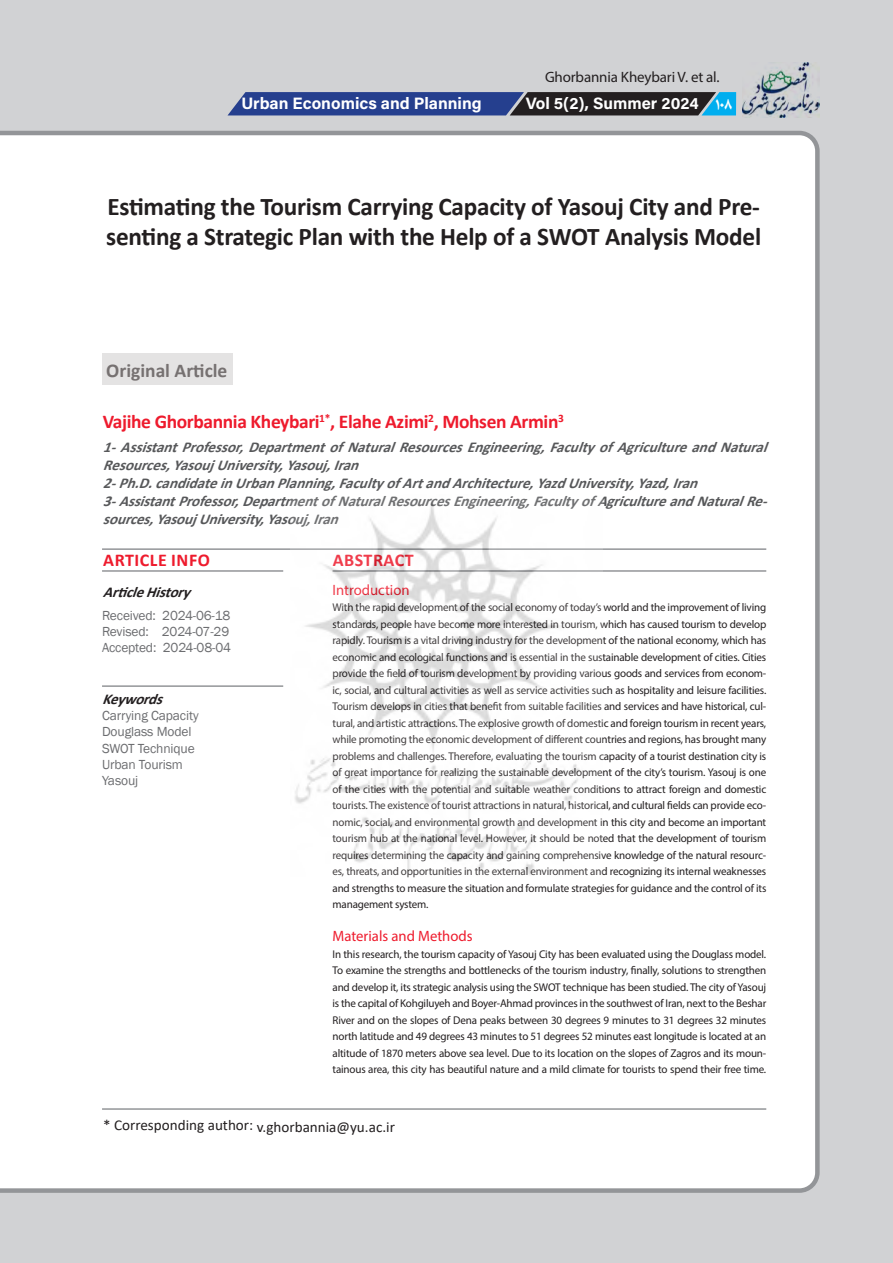
<style>
.page{position:relative;width:893px;height:1263px;background:#fff}
.page>*{position:absolute;margin:0;border:0;box-sizing:border-box;transform-origin:0 0}
.En_content{font:700 25.5px "Calibri";letter-spacing:-.01em;color:#231f20}
.t1{font:700 19.5px "Calibri";letter-spacing:-.02em;color:#ee1b2d}
.t2{font:700 19.5px "Calibri";color:#767171}
.t3{font:700 18px "Calibri";letter-spacing:.03em;color:#ee1b2d}
.t4{font:16.5px "Acumin Variable Concept";color:#fff}
.t5{font:700 16.5px "B Nazanin";color:#fff}
.t6{font:italic 700 15px "Calibri";color:#57585a}
.txt{font:15px "Calibri";color:#231f20}
.t7{font:15px "Myriad Pro";color:#ee1b2d}
.t8{font:15px "Myriad Pro";letter-spacing:-.01em;color:#231f20}
.t9{font:italic 700 15px "Calibri";color:#231f20}
.t10{font:13.5px "Franklin Gothic";letter-spacing:-.01em;color:#6c6d70}
.t11{font:700 11.4px "Calibri";color:#ee1b2d}
.t12{font:11.25px/16.5px "Myriad Pro";letter-spacing:-.015em;color:#231f20;text-align:justify}
.s1{font-size:19.5px}
</style>
<div class="page">
<div style="left:0;top:0;width:892px;height:1263px;background:#d1d2d4"></div>
<svg style="left:228px;top:92px;width:508px;height:23px;background:#283d6c"></svg>
<img style="left:743px;top:63px;width:77px;height:54px">
<div style="left:0;top:131px;width:820px;height:1062px;background:#fff"></div>
<hr style="left:102px;top:685px;width:181px;height:2px;background:#939598">
<hr style="left:102px;top:548px;width:664px;height:2px;background:#939598">
<hr style="left:333px;top:570px;width:433px;height:2px;background:#939598">
<hr style="left:102px;top:570px;width:181px;height:2px;background:#939598">
<hr style="left:102px;top:1108px;width:664px;height:2px;background:#939598">
<div style="left:102px;top:354px;width:130px;height:31px;background:#e4e3e3"></div>
<img style="left:290px;top:494px;width:313px;height:383px">
<h3 class="t4" style="left:242px;top:92px;width:242px">Urban Economics and Planning</h3>
<h3 class="t8" style="left:545px;top:67px;width:176px">Ghorbannia Kheybari .V et al.</h3>
<h3 class="t4" style="left:526px;top:92px;width:175px">Vol , )2(5 Summer 2024</h3>
<h3 class="t5" style="left:715px;top:94px;width:19px">108</h3>
<p class="En_content" style="left:107px;top:188px;width:654px">Estimating the Tourism Carrying Capacity of Yasouj City and Pre-</p>
<p class="En_content" style="left:106px;top:219px;width:656px">senting a Strategic Plan with the Help of a SWOT Analysis Model</p>
<p class="t2" style="left:106px;top:356px;width:123px">Original Article</p>
<p class="t11" style="left:319px;top:410px;width:18px"><span class="s1">,</span>*1</p>
<p class="t1" style="left:103px;top:408px;width:218px">Vajihe Ghorbannia Kheybari</p>
<p class="t11" style="left:558px;top:410px;width:7px">3</p>
<p class="t11" style="left:428px;top:410px;width:7px">2</p>
<p class="t1" style="left:339px;top:408px;width:221px">Elahe Azimi , Mohsen Armin</p>
<p class="t6" style="left:182px;top:437px;width:151px">Professor Department</p>
<p class="t6" style="left:329px;top:437px;width:22px">of</p>
<p class="t6" style="left:599px;top:437px;width:22px">of</p>
<p class="t6" style="left:347px;top:437px;width:56px">Natural</p>
<p class="t6" style="left:467px;top:437px;width:136px">Engineering Faculty</p>
<p class="t6" style="left:617px;top:437px;width:78px">Agriculture</p>
<p class="t6" style="left:720px;top:437px;width:56px">Natural</p>
<p class="t6" style="left:691px;top:437px;width:33px">and</p>
<p class="t6" style="left:120px;top:437px;width:65px">Assistant</p>
<p class="t6" style="left:103px;top:437px;width:21px">1-</p>
<p class="t6" style="left:399px;top:437px;width:72px">Resources</p>
<p class="t6" style="left:239px;top:437px;width:13px">,</p>
<p class="t6" style="left:540px;top:437px;width:13px">,</p>
<p class="t6" style="left:103px;top:455px;width:119px">Resources Yasouj</p>
<p class="t6" style="left:216px;top:455px;width:150px">University Yasouj Iran</p>
<p class="t6" style="left:166px;top:455px;width:13px">,</p>
<p class="t6" style="left:279px;top:455px;width:13px">,</p>
<p class="t6" style="left:326px;top:455px;width:13px">,</p>
<p class="t6" style="left:386px;top:473px;width:22px">of</p>
<p class="t6" style="left:119px;top:473px;width:42px">Ph .</p>
<p class="t6" style="left:235px;top:473px;width:48px">Urban</p>
<p class="t6" style="left:277px;top:473px;width:115px">Planning Faculty</p>
<p class="t6" style="left:452px;top:473px;width:121px">Architecture Yazd</p>
<p class="t6" style="left:529px;top:473px;width:13px">,</p>
<p class="t6" style="left:135px;top:473px;width:91px">D. candidate</p>
<p class="t6" style="left:425px;top:473px;width:33px">and</p>
<p class="t6" style="left:568px;top:473px;width:138px">University Yazd Iran</p>
<p class="t6" style="left:220px;top:473px;width:21px">in</p>
<p class="t6" style="left:103px;top:473px;width:21px">2-</p>
<p class="t6" style="left:402px;top:473px;width:29px">Art</p>
<p class="t6" style="left:331px;top:473px;width:13px">,</p>
<p class="t6" style="left:630px;top:473px;width:13px">,</p>
<p class="t6" style="left:665px;top:473px;width:13px">,</p>
<p class="t6" style="left:178px;top:491px;width:148px">Professor Department</p>
<p class="t6" style="left:321px;top:491px;width:22px">of</p>
<p class="t6" style="left:581px;top:491px;width:22px">of</p>
<p class="t6" style="left:338px;top:491px;width:55px">Natural</p>
<p class="t6" style="left:453px;top:491px;width:133px">Engineering Faculty</p>
<p class="t6" style="left:597px;top:491px;width:77px">Agriculture</p>
<p class="t6" style="left:696px;top:491px;width:55px">Natural</p>
<p class="t6" style="left:669px;top:491px;width:32px">and</p>
<p class="t6" style="left:119px;top:491px;width:64px">Assistant</p>
<p class="t6" style="left:103px;top:491px;width:21px">3-</p>
<p class="t6" style="left:387px;top:491px;width:71px">Resources</p>
<p class="t6" style="left:746px;top:491px;width:25px">Re</p>
<p class="t6" style="left:762px;top:491px;width:14px">-</p>
<p class="t6" style="left:234px;top:491px;width:13px">,</p>
<p class="t6" style="left:525px;top:491px;width:13px">,</p>
<p class="t6" style="left:103px;top:509px;width:102px">sources Yasouj</p>
<p class="t6" style="left:199px;top:509px;width:148px">University Yasouj Iran</p>
<p class="t6" style="left:149px;top:509px;width:13px">,</p>
<p class="t6" style="left:260px;top:509px;width:13px">,</p>
<p class="t6" style="left:306px;top:509px;width:13px">,</p>
<p class="t3" style="left:103px;top:547px;width:108px">ARTICLE INFO</p>
<p class="t9" style="left:146px;top:581px;width:53px">History</p>
<p class="t9" style="left:103px;top:581px;width:49px">Article</p>
<p class="t10" style="left:162px;top:607px;width:70px">2024-06-18</p>
<p class="t10" style="left:102px;top:607px;width:55px">Received:</p>
<p class="t10" style="left:102px;top:623px;width:48px">Revised:</p>
<p class="t10" style="left:162px;top:623px;width:69px">2024-07-29</p>
<p class="t10" style="left:163px;top:639px;width:70px">2024-08-04</p>
<p class="t10" style="left:102px;top:639px;width:56px">Accepted:</p>
<p class="t9" style="left:102px;top:688px;width:69px">Keywords</p>
<p class="t10" style="left:102px;top:707px;width:98px">Carrying Capacity</p>
<p class="t10" style="left:102px;top:723px;width:91px">Douglass Model</p>
<p class="t10" style="left:102px;top:740px;width:94px">SWOT Technique</p>
<p class="t10" style="left:102px;top:756px;width:82px">Urban Tourism</p>
<p class="t10" style="left:102px;top:772px;width:38px">Yasouj</p>
<p class="t3" style="left:333px;top:547px;width:82px">ABSTRACT</p>
<p class="t7" style="left:333px;top:580px;width:79px">Introduction</p>
<p class="t12" style="left:333px;top:599px;width:435px">With the rapid development of the social economy of todays’ world and the improvement of living standards, people have become more interested in tourism, which has caused tourism to develop rapidly. Tourism ais vital driving industry for the development of the national economy, which has economic and ecological functions and is essential in the sustainable development of cities. Cities</p>
<p class="t12" style="left:333px;top:682px;width:435px">ic, social, and cultural activities as well as service activities such as hospitality and leisure facilities.</p>
<p class="t12" style="left:333px;top:665px;width:435px">provide the field of tourism development by providing various goods and services from econom-</p>
<p class="t12" style="left:333px;top:715px;width:435px">tural, and artistic attractions.The explosive growth of domestic and foreign tourism in recent years,</p>
<p class="t12" style="left:333px;top:698px;width:435px">Tourism develops in cities that benefit from suitable facilities and services and have historical, cul-</p>
<p class="t12" style="left:333px;top:731px;width:435px">while promoting the economic development of different countries and regions, has brought many problems and challenges. Therefore, evaluating the tourism capacity of a tourist destination city is of great importance for realizing the sustainable development of the citys’ tourism. Yasouj is one of the cities with the potential and suitable weather conditions to attract foreign and domestic</p>
<p class="t12" style="left:333px;top:814px;width:435px">nomic, social, and environmental growth and development in this city and become an important</p>
<p class="t12" style="left:333px;top:797px;width:435px">tourists.The existence of tourist attractions in natural, historical, and cultural fields can provide eco-</p>
<p class="t12" style="left:333px;top:830px;width:435px">tourism hub at the national level. However it, should be noted that the development of tourism</p>
<p class="t12" style="left:333px;top:863px;width:435px">es, threats, and opportunities in the external environment and recognizing its internal weaknesses</p>
<p class="t12" style="left:333px;top:847px;width:435px">requires determining the capacity and gaining comprehensive knowledge of the natural resourc-</p>
<p class="t12" style="left:333px;top:880px;width:435px">and strengths to measure the situation and formulate strategies for guidance and the control of its management system.</p>
<p class="t7" style="left:333px;top:927px;width:142px">Materials and Methods</p>
<p class="t12" style="left:333px;top:946px;width:435px">In this research, the tourism capacity of Yasouj City has been evaluated using the Douglass model.<br>To examine the strengths and bottlenecks of the tourism industry, finally, solutions to strengthen and develop ,i t its strategic analysis using the SWOT technique has been studied. The city of Yasouj is the capital of Kohgiluyeh and Boyer-Ahmad provinces in the southwest of Iran, next to the Beshar River and on the slopes of Dena peaks between 30 degrees 9 minutes to 31 degrees 32 minutes north latitude and 49 degrees 43 minutes to 51 degrees 52 minutes east longitude is located at an</p>
<p class="t12" style="left:333px;top:1061px;width:435px">tainous area, this city has beautiful nature and a mild climate for tourists to spend their free time.</p>
<p class="t12" style="left:333px;top:1045px;width:435px">altitude of 1870 meters above sea level. Due to its location on the slopes of Zagros and its moun-</p>
<p class="txt" style="left:103px;top:1115px;width:293px">* Corresponding author .v: ghorbannia@yu.ac i r.</p>
</div>
